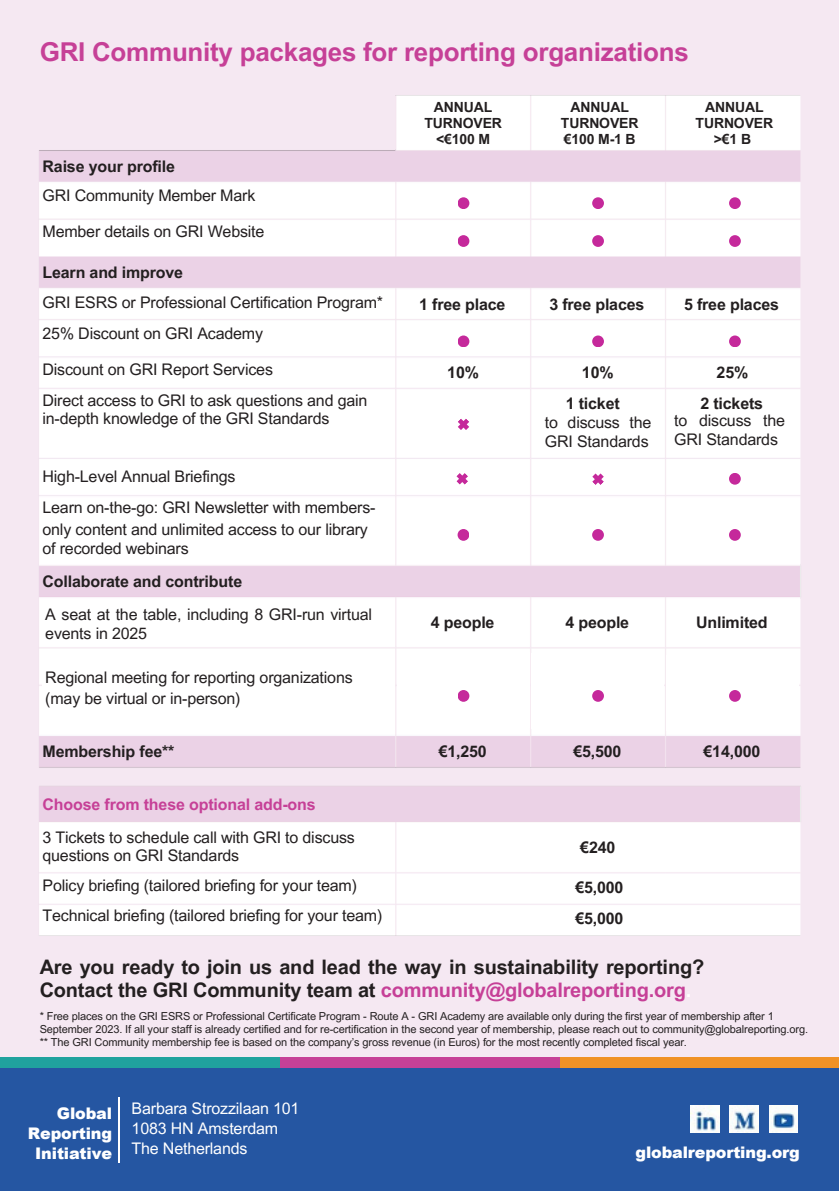
<style>
.page{position:relative;width:839px;height:1191px;background:#fff}
.page>*{position:absolute;margin:0;border:0;box-sizing:border-box;transform-origin:0 0}
.t1{font:700 26px "Arial MT Pro";letter-spacing:-.01em;color:#c64097}
.t2{font:700 20px/22.4px "Arial MT Pro";letter-spacing:-.01em;color:#231f20}
.t3{font:16px/18.6px "Arial MT Pro";letter-spacing:-.01em;color:#231f20}
.t4{font:700 16px/30.6px "Arial MT Pro";letter-spacing:-.01em;color:#231f20}
.t5{font:16px/20px "Arial MT Pro";letter-spacing:-.01em;color:#fff}
.t6{font:900 16px/20px "Arial";letter-spacing:-.01em;color:#fff;text-align:right}
.t7{font:700 16px "Arial MT Pro";letter-spacing:-.01em;color:#c64097}
.t8{font:700 14px/16.4px "Arial MT Pro";letter-spacing:-.01em;color:#231f20;text-align:center}
.t9{font:11px/12.8px "Arial MT Pro";letter-spacing:-.01em;color:#231f20}
.s1{color:#c64097}
.s2{color:#fff}
</style>
<div class="page">
<div style="left:0;top:0;width:838px;height:1191px;background:#f5e8f2"></div>
<div style="left:559px;top:1057px;width:279px;height:23px;background:#f09226"></div>
<div style="left:280px;top:1057px;width:279px;height:23px;background:#c64097"></div>
<div style="left:0;top:1057px;width:280px;height:23px;background:#20a29e"></div>
<div style="left:0;top:1069px;width:838px;height:122px;background:#2556a2"></div>
<hr style="left:119px;top:1098px;width:1px;height:65px;background:#fff">
<img style="left:39px;top:95px;width:762px;height:841px">
<img style="left:690px;top:1106px;width:29px;height:27px">
<img style="left:729px;top:1106px;width:29px;height:27px">
<img style="left:769px;top:1106px;width:28px;height:27px">
<div style="left:43px;top:652px;width:351px;height:76px;background:#fff"></div>
<div style="left:397px;top:652px;width:132px;height:76px;background:#fff"></div>
<div style="left:531px;top:653px;width:133px;height:76px;background:#fff"></div>
<div style="left:666px;top:655px;width:132px;height:76px;background:#fff"></div>
<div style="left:457px;top:197px;width:12px;height:12px;background:#c5299b;border-radius:50%"></div>
<div style="left:592px;top:197px;width:12px;height:12px;background:#c5299b;border-radius:50%"></div>
<div style="left:729px;top:197px;width:11px;height:12px;background:#c5299b;border-radius:50%"></div>
<div style="left:457px;top:235px;width:12px;height:12px;background:#c5299b;border-radius:50%"></div>
<div style="left:592px;top:235px;width:12px;height:12px;background:#c5299b;border-radius:50%"></div>
<div style="left:729px;top:235px;width:11px;height:12px;background:#c5299b;border-radius:50%"></div>
<div style="left:457px;top:336px;width:12px;height:11px;background:#c5299b;border-radius:50%"></div>
<div style="left:592px;top:336px;width:12px;height:11px;background:#c5299b;border-radius:50%"></div>
<div style="left:729px;top:336px;width:11px;height:11px;background:#c5299b;border-radius:50%"></div>
<div style="left:457px;top:529px;width:12px;height:12px;background:#c5299b;border-radius:50%"></div>
<div style="left:592px;top:529px;width:12px;height:12px;background:#c5299b;border-radius:50%"></div>
<div style="left:729px;top:529px;width:11px;height:12px;background:#c5299b;border-radius:50%"></div>
<div style="left:729px;top:473px;width:11px;height:12px;background:#c5299b;border-radius:50%"></div>
<div style="left:457px;top:690px;width:12px;height:12px;background:#c5299b;border-radius:50%"></div>
<div style="left:592px;top:690px;width:12px;height:12px;background:#c5299b;border-radius:50%"></div>
<div style="left:729px;top:690px;width:11px;height:12px;background:#c5299b;border-radius:50%"></div>
<div style="left:455px;top:468px;width:20px;height:21px;background:#fff;border-radius:50%"></div>
<div style="left:589px;top:468px;width:21px;height:21px;background:#fff;border-radius:50%"></div>
<svg style="left:457px;top:418px;width:12px;height:12px"></svg>
<svg style="left:592px;top:473px;width:12px;height:12px"></svg>
<svg style="left:456px;top:473px;width:12px;height:12px"></svg>
<h2 class="t1" style="left:40px;top:42px;width:650px">GRI Community packages for reporting organizations</h2>
<h5 class="t4" style="left:43px;top:153px;width:134px">Raise your profile</h5>
<h3 class="t3" style="left:43px;top:188px;width:214px">GRI Community Member Mark</h3>
<h3 class="t3" style="left:43px;top:224px;width:223px">Member details on GRI Website</h3>
<h5 class="t4" style="left:43px;top:259px;width:142px">Learn and improve</h5>
<h3 class="t3" style="left:43px;top:289px;width:342px;line-height:30.6px">GRI ESRS or Professional Certification Program*<br>25% Discount on GRI Academy</h3>
<h3 class="t3" style="left:43px;top:356px;width:326px;line-height:30.6px">Discount on GRI Report Services<br>Direct access to GRI to ask questions and gain</h3>
<h3 class="t3" style="left:43px;top:411px;width:288px">in-depth knowledge of the GRI Standards</h3>
<h4 class="t3" style="left:43px;top:469px;width:194px">High-Level Annual Briefings</h4>
<h3 class="t3" style="left:43px;top:498px;width:334px;line-height:22.6px">Learn on-the-go: GRI Newsletter with members&shy;only content and unlimited access to our library</h3>
<h3 class="t3" style="left:43px;top:541px;width:148px">of recorded webinars</h3>
<h3 class="t4" style="left:43px;top:568px;width:201px">Collaborate and contribute</h3>
<h3 class="t3" style="left:45px;top:607px;width:328px">A seat at the table, including 8 GRI-run virtual events in 2025</h3>
<h3 class="t3" style="left:45px;top:668px;width:309px;line-height:21.4px">Regional meeting for reporting organizations (may be virtual or in-person)</h3>
<h5 class="t4" style="left:43px;top:738px;width:133px">Membership fee**</h5>
<h4 class="t7" style="left:43px;top:798px;width:274px">Choose from these optional add-ons</h4>
<h3 class="t3" style="left:43px;top:830px;width:314px">3 Tickets to schedule call with GRI to discuss questions on GRI Standards</h3>
<h3 class="t3" style="left:43px;top:872px;width:341px;line-height:30.6px">Policy briefing (tailored briefing for your team)<br>Technical briefing (tailored briefing for your team)</h3>
<h1 class="t8" style="left:424px;top:100px;width:79px">ANNUAL<br>TURNOVER &lt;€100 M</h1>
<p class="t8" style="left:561px;top:100px;width:79px">ANNUAL<br>TURNOVER €100 M-1 B</p>
<h3 class="t8" style="left:695px;top:100px;width:79px">ANNUAL<br>TURNOVER &gt;€1 B</h3>
<h3 class="t4" style="left:419px;top:291px;width:88px">1 free place</h3>
<h3 class="t4" style="left:447px;top:359px;width:33px">10%</h3>
<h4 class="t4" style="left:549px;top:291px;width:97px">3 free places</h4>
<h3 class="t4" style="left:565px;top:359px;width:56px;text-indent:16px">10%<br>1 ticket</h3>
<h4 class="t4" style="left:684px;top:291px;width:97px">5 free places</h4>
<h3 class="t4" style="left:700px;top:359px;width:64px;text-align:center">25%<br>2 tickets</h3>
<h4 class="t3" style="left:545px;top:415px;width:108px">to discuss the<br>GRI Standards</h4>
<h3 class="t3" style="left:674px;top:413px;width:112px">to discuss the<br>GRI Standards</h3>
<h3 class="t4" style="left:430px;top:609px;width:65px">4 people</h3>
<h3 class="t4" style="left:438px;top:738px;width:50px">€1,250</h3>
<h4 class="t4" style="left:565px;top:609px;width:65px">4 people</h4>
<h4 class="t4" style="left:573px;top:738px;width:50px">€5,500</h4>
<h3 class="t4" style="left:580px;top:835px;width:37px">€240</h3>
<h3 class="t4" style="left:575px;top:875px;width:50px">€5,000 €5,000</h3>
<h4 class="t4" style="left:696px;top:609px;width:73px">Unlimited</h4>
<h4 class="t4" style="left:703px;top:738px;width:58px">€14,000</h4>
<p class="t2" style="left:40px;top:959px;width:666px">Are you ready to join us and lead the way in sustainability reporting?<br>Contact the GRI Community team at <span class="s1">community@globalreporting.org</span><span class="s2">.</span></p>
<p class="t9" style="left:40px;top:1011px;width:769px">* Free places on the GRI ESRS or Professional Certificate Program - Route A - GRI Academy are available only during the first year of membership after 1<br>September 2023. If all your staff is already certified and for re-certification in the second year of membership, please reach out to community@globalreporting.org.</p>
<h4 class="t9" style="left:40px;top:1037px;width:648px">** The GRI Community membership fee is based on the company’s gross revenue (in Euros) for the most recently completed fiscal year.</h4>
<h4 class="t6" style="left:28px;top:1103px;width:86px">Global<br>Reporting<br>Initiative</h4>
<h3 class="t5" style="left:132px;top:1101px;width:169px">Barbara Strozzilaan 101<br>1083 HN Amsterdam<br>The Netherlands</h3>
<h3 class="t6" style="left:635px;top:1141px;width:166px">globalreporting.org</h3>
</div>
